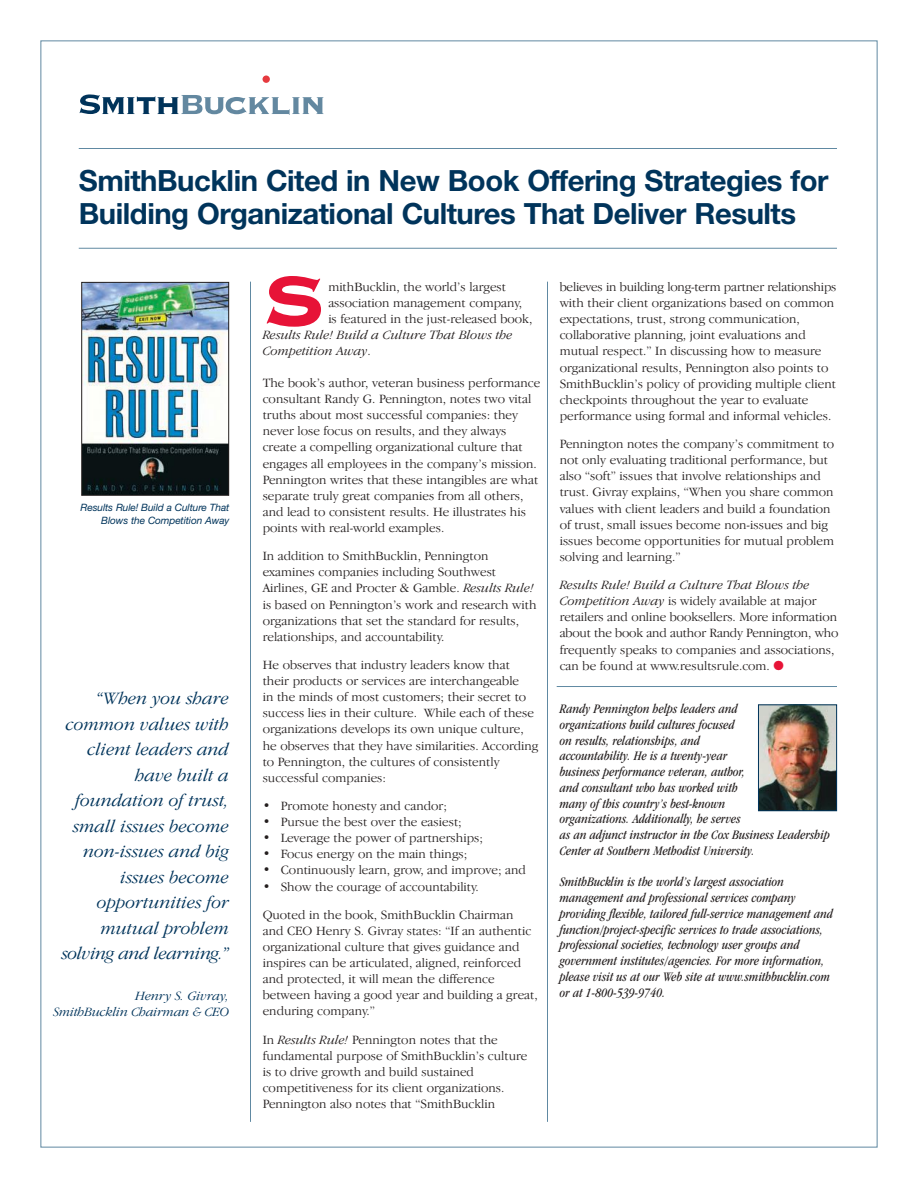
<style>
.page{position:relative;width:918px;height:1188px;background:#fff}
.page>*{position:absolute;margin:0;border:0;box-sizing:border-box;transform-origin:0 0}
.t1{font:94.2px "Copperplate Thirty Three BC";color:#e71337}
.t2{font:700 29.25px/33px "Helvetica Neue";letter-spacing:-.015em;color:#00345b}
.t3{font:italic 300 18px/25.5px "Garamond IT Cby BT";color:#00345b;text-align:right}
.t4{font:italic condensed 13.5px/15.8px "Garamond IT Cby BT";color:#241f1f}
.t5{font:300 13.2px/16.2px "Garamond IT Cby BT";color:#241f1f}
.t6{font:italic 300 13.2px/16.2px "Garamond IT Cby BT";color:#241f1f}
.t7{font:italic 300 13.2px/15.8px "Garamond IT Cby BT";letter-spacing:-.015em;color:#00345b;text-align:right}
.t8{font:italic 10.2px/12.8px "Helvetica Neue";letter-spacing:-.01em;color:#00345b;text-align:right}
.s1{font-style:normal}
.s2{font-style:italic}
.s3{color:#e71337}
</style>
<div class="page">
<hr style="left:250px;top:282px;width:1px;height:840px;background:#6089a2">
<hr style="left:547px;top:282px;width:1px;height:840px;background:#6089a2">
<svg style="left:80px;top:94px;width:243px;height:21px"></svg>
<div style="left:263px;top:76px;width:7px;height:7px;background:#e63a3f;border-radius:50%"></div>
<hr style="left:79px;top:148px;width:758px;height:1px;background:#6089a2">
<hr style="left:79px;top:248px;width:758px;height:1px;background:#6089a2">
<img style="left:83px;top:284px;width:144px;height:210px">
<div style="left:81px;top:282px;width:148px;height:214px;border:1px solid #241f1f"></div>
<hr style="left:557px;top:686px;width:280px;height:1px;background:#6089a2">
<img style="left:760px;top:706px;width:75px;height:103px">
<div style="left:758px;top:704px;width:79px;height:107px;border:1px solid #00345b"></div>
<h2 class="t2" style="left:79px;top:167px;width:751px">SmithBucklin Cited in New Book Offering Strategies for<br>Building Organizational Cultures That Deliver Results</h2>
<p class="t8" style="left:81px;top:502px;width:150px">Results Rule! Build a Culture That<br>Blows the Competition Away</p>
<h3 class="t3" style="left:62px;top:687px;width:169px">“When you share common values with client leaders and have built a foundation of trust, small issues become non-issues and big issues become opportunities for mutual problem solving and learning.”</h3>
<p class="t7" style="left:54px;top:989px;width:177px">Henry S. Givray,<br>SmithBucklin Chairman &amp; CEO</p>
<h1 class="t1" style="left:263px;top:239px;width:64px">S</h1>
<p class="t5" style="left:328px;top:280px;width:205px">mithBucklin, the world’s largest association management company, is featured in the just-released book,</p>
<p class="t6" style="left:263px;top:328px;width:251px">Results Rule! Build a Culture That Blows the<br>Competition Away<span class="s1">.</span></p>
<p class="t5" style="left:263px;top:376px;width:279px">The book’s author, veteran business performance consultant Randy G. Pennington, notes two vital truths about most successful companies: they never lose focus on results, and they always create a compelling organizational culture that engages all employees in the company’s mission.<br>Pennington writes that these intangibles are what separate truly great companies from all others, and lead to consistent results. He illustrates his points with real-world examples.</p>
<p class="t5" style="left:263px;top:549px;width:275px">In addition to SmithBucklin, Pennington examines companies including Southwest Airlines, GE and Procter &amp; Gamble. <span class="s2">Results Rule! </span>is based on Pennington’s work and research with organizations that set the standard for results, relationships, and accountability.</p>
<p class="t5" style="left:263px;top:658px;width:277px">He observes that industry leaders know that their products or services are interchangeable<br>in the minds of most customers; their secret to success lies in their culture. While each of these organizations develops its own unique culture, he observes that they have similarities. According to Pennington, the cultures of consistently successful companies:</p>
<p class="t5" style="left:263px;top:799px;width:186px">• Promote honesty and candor;</p>
<p class="t5" style="left:263px;top:815px;width:201px">• Pursue the best over the easiest;</p>
<p class="t5" style="left:263px;top:831px;width:222px">• Leverage the power of partnerships;</p>
<p class="t5" style="left:263px;top:847px;width:206px">• Focus energy on the main things;</p>
<p class="t5" style="left:263px;top:863px;width:265px">• Continuously learn, grow, and improve; and</p>
<p class="t5" style="left:263px;top:873px;width:252px;line-height:28.2px">• Show the courage of accountability.<br>Quoted in the book, SmithBucklin Chairman</p>
<p class="t5" style="left:263px;top:924px;width:276px">and CEO Henry S. Givray states: “If an authentic organizational culture that gives guidance and inspires can be articulated, aligned, reinforced and protected, it will mean the difference between having a good year and building a great, enduring company.”</p>
<p class="t5" style="left:263px;top:1032px;width:266px">In <span class="s2">Results Rule!</span> Pennington notes that the fundamental purpose of SmithBucklin’s culture is to drive growth and build sustained competitiveness for its client organizations.<br>Pennington also notes that “SmithBucklin</p>
<p class="t5" style="left:560px;top:280px;width:278px">believes in building long-term partner relationships with their client organizations based on common expectations, trust, strong communication, collaborative planning, joint evaluations and mutual respect.” In discussing how to measure organizational results, Pennington also points to SmithBucklin’s policy of providing multiple client checkpoints throughout the year to evaluate performance using formal and informal vehicles.</p>
<p class="t5" style="left:560px;top:437px;width:276px">Pennington notes the company’s commitment to not only evaluating traditional performance, but also “soft” issues that involve relationships and trust. Givray explains, “When you share common values with client leaders and build a foundation of trust, small issues become non-issues and big issues become opportunities for mutual problem solving and learning.”</p>
<p class="t5" style="left:560px;top:578px;width:280px"><span class="s2">Results Rule! Build a Culture That Blows the Competition Away</span> is widely available at major retailers and online booksellers. More information about the book and author Randy Pennington, who frequently speaks to companies and associations, can be found at www.resultsrule.com. <span class="s3">●</span></p>
<p class="t4" style="left:560px;top:702px;width:272px">Randy Pennington helps leaders and<br>organizations build cultures focused<br>on results, relationships, and<br>accountability. He is a twenty-year<br>business performance veteran, author,<br>and consultant who has worked with<br>many of this country’s best-known<br>organizations. Additionally, he serves<br>as an adjunct instructor in the Cox Business Leadership Center at Southern Methodist University.</p>
<p class="t4" style="left:560px;top:875px;width:275px">SmithBucklin is the world’s largest association management and professional services company providing flexible, tailored full-service management and function/project-specific services to trade associations, professional societies, technology user groups and government institutes/agencies. For more information, please visit us at our Web site at www.smithbucklin.com or at 1-800-539-9740.</p>
</div>
